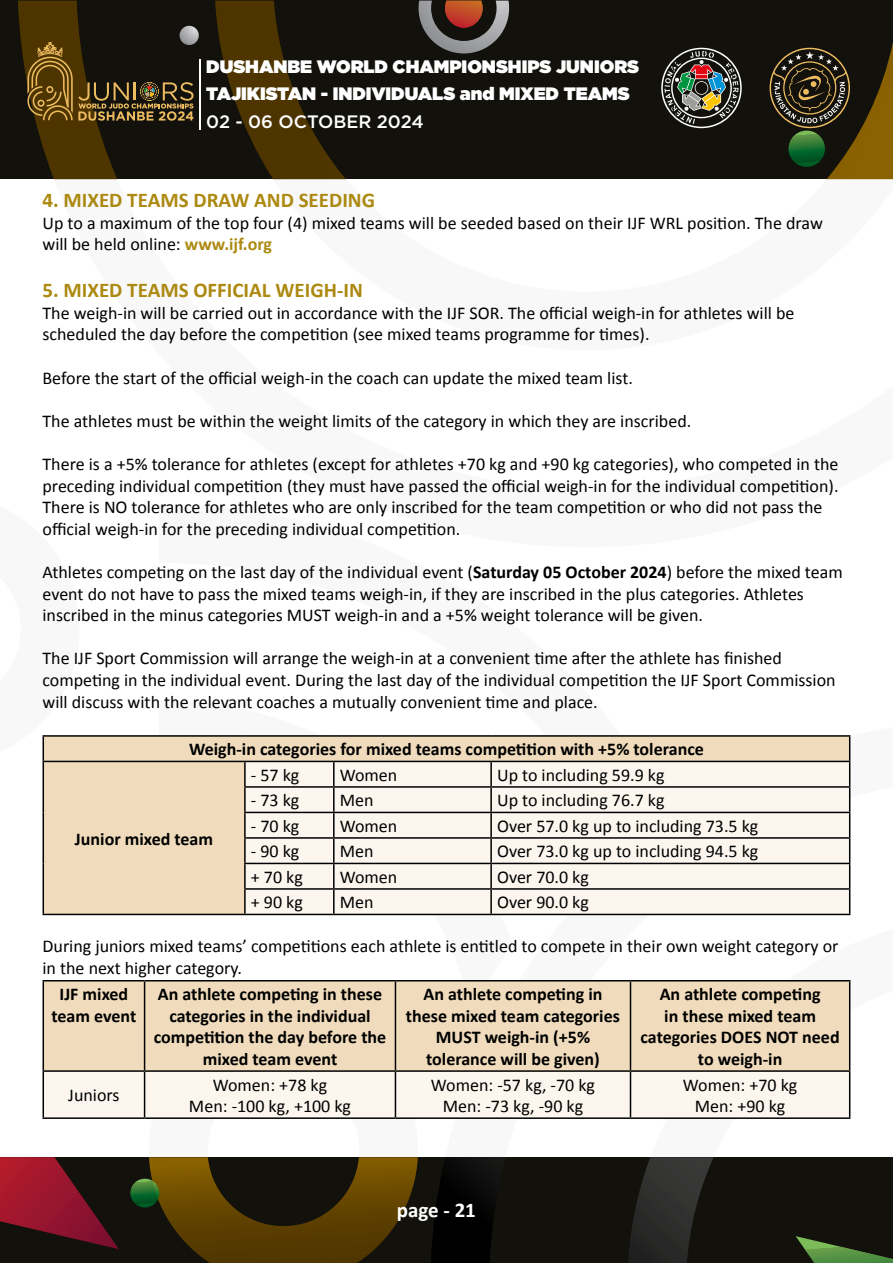
<style>
.page{position:relative;width:893px;height:1263px;background:#fff}
.page>*{position:absolute;margin:0;border:0;box-sizing:border-box;transform-origin:0 0}
.t1{font:700 21px "Calibri";color:#ac8911}
.t2{font:700 21px "Calibri";color:#fff}
.t3{font:18px/21.6px "Calibri";color:#000}
.t4{font:700 18px/21.6px "Calibri";color:#000;text-align:center}
.t5{font:900 18px/27.6px "Gotham";color:#fff}
.t6{font:500 18px "Gotham";color:#fff}
.s1{font-weight:700;color:#ac8911}
.s2{font-weight:700}
</style>
<div class="page">
<svg style="left:42px;top:179px;width:38px;height:940px"></svg>
<div style="left:0;top:1157px;width:893px;height:106px;background:#12110c"></div>
<svg style="left:431px;top:1157px;width:283px;height:106px"></svg>
<svg style="left:0;top:1157px;width:119px;height:92px"></svg>
<svg style="left:130px;top:1157px;width:288px;height:106px"></svg>
<svg style="left:796px;top:1236px;width:97px;height:27px"></svg>
<div style="left:0;top:1px;width:893px;height:178px;background:#12110c"></div>
<svg style="left:18px;top:1px;width:875px;height:178px"></svg>
<hr style="left:200px;top:59px;width:1px;height:71px;background:#fff">
<svg style="left:27px;top:42px;width:167px;height:79px"></svg>
<svg style="left:661px;top:48px;width:81px;height:80px"></svg>
<svg style="left:770px;top:48px;width:80px;height:119px"></svg>
<div style="left:44px;top:737px;width:805px;height:177px;background:#f0dcbc"></div>
<div style="left:246px;top:762px;width:603px;height:152px;background:#fcf6ef"></div>
<hr style="left:43px;top:735px;width:202px;height:2px;background:#000">
<hr style="left:245px;top:735px;width:89px;height:2px;background:#000">
<hr style="left:334px;top:735px;width:157px;height:2px;background:#000">
<hr style="left:491px;top:735px;width:359px;height:2px;background:#000">
<hr style="left:43px;top:761px;width:202px;height:1px;background:#000">
<hr style="left:245px;top:761px;width:89px;height:1px;background:#000">
<hr style="left:244px;top:762px;width:2px;height:24px;background:#000">
<hr style="left:334px;top:761px;width:157px;height:1px;background:#000">
<hr style="left:333px;top:762px;width:2px;height:24px;background:#000">
<hr style="left:491px;top:761px;width:359px;height:1px;background:#000">
<hr style="left:490px;top:762px;width:2px;height:24px;background:#000">
<hr style="left:244px;top:786px;width:90px;height:2px;background:#000">
<hr style="left:244px;top:788px;width:2px;height:24px;background:#000">
<hr style="left:334px;top:786px;width:157px;height:2px;background:#000">
<hr style="left:333px;top:788px;width:2px;height:24px;background:#000">
<hr style="left:491px;top:786px;width:359px;height:2px;background:#000">
<hr style="left:490px;top:788px;width:2px;height:24px;background:#000">
<hr style="left:244px;top:812px;width:90px;height:1px;background:#000">
<hr style="left:244px;top:813px;width:2px;height:24px;background:#000">
<hr style="left:334px;top:812px;width:157px;height:1px;background:#000">
<hr style="left:333px;top:813px;width:2px;height:24px;background:#000">
<hr style="left:491px;top:812px;width:359px;height:1px;background:#000">
<hr style="left:490px;top:813px;width:2px;height:24px;background:#000">
<hr style="left:244px;top:837px;width:90px;height:2px;background:#000">
<hr style="left:244px;top:839px;width:2px;height:24px;background:#000">
<hr style="left:334px;top:837px;width:157px;height:2px;background:#000">
<hr style="left:333px;top:839px;width:2px;height:24px;background:#000">
<hr style="left:491px;top:837px;width:359px;height:2px;background:#000">
<hr style="left:490px;top:839px;width:2px;height:24px;background:#000">
<hr style="left:244px;top:863px;width:90px;height:1px;background:#000">
<hr style="left:244px;top:864px;width:2px;height:24px;background:#000">
<hr style="left:334px;top:863px;width:157px;height:1px;background:#000">
<hr style="left:333px;top:864px;width:2px;height:24px;background:#000">
<hr style="left:491px;top:863px;width:359px;height:1px;background:#000">
<hr style="left:490px;top:864px;width:2px;height:24px;background:#000">
<svg style="left:43px;top:737px;width:1px;height:177px"></svg>
<hr style="left:244px;top:888px;width:90px;height:2px;background:#000">
<hr style="left:244px;top:890px;width:2px;height:24px;background:#000">
<hr style="left:334px;top:888px;width:157px;height:2px;background:#000">
<hr style="left:333px;top:890px;width:2px;height:24px;background:#000">
<hr style="left:491px;top:888px;width:359px;height:2px;background:#000">
<hr style="left:490px;top:890px;width:2px;height:24px;background:#000">
<svg style="left:849px;top:737px;width:1px;height:177px"></svg>
<hr style="left:43px;top:914px;width:202px;height:1px;background:#000">
<hr style="left:245px;top:914px;width:89px;height:1px;background:#000">
<hr style="left:334px;top:914px;width:157px;height:1px;background:#000">
<hr style="left:491px;top:914px;width:359px;height:1px;background:#000">
<div style="left:44px;top:981px;width:805px;height:89px;background:#f0dcbc"></div>
<div style="left:44px;top:1072px;width:805px;height:45px;background:#fcf6ef"></div>
<hr style="left:43px;top:980px;width:102px;height:1px;background:#000">
<hr style="left:43px;top:981px;width:1px;height:89px;background:#000">
<hr style="left:145px;top:980px;width:250px;height:1px;background:#000">
<hr style="left:144px;top:981px;width:1px;height:89px;background:#000">
<hr style="left:395px;top:980px;width:235px;height:1px;background:#000">
<hr style="left:395px;top:981px;width:1px;height:89px;background:#000">
<hr style="left:630px;top:980px;width:220px;height:1px;background:#000">
<hr style="left:630px;top:981px;width:1px;height:89px;background:#000">
<hr style="left:849px;top:981px;width:1px;height:89px;background:#000">
<hr style="left:43px;top:1070px;width:102px;height:2px;background:#000">
<hr style="left:43px;top:1072px;width:1px;height:45px;background:#000">
<hr style="left:145px;top:1070px;width:250px;height:2px;background:#000">
<hr style="left:144px;top:1072px;width:1px;height:45px;background:#000">
<hr style="left:395px;top:1070px;width:235px;height:2px;background:#000">
<hr style="left:395px;top:1072px;width:1px;height:45px;background:#000">
<hr style="left:630px;top:1070px;width:220px;height:2px;background:#000">
<hr style="left:630px;top:1072px;width:1px;height:45px;background:#000">
<hr style="left:849px;top:1072px;width:1px;height:45px;background:#000">
<hr style="left:43px;top:1117px;width:102px;height:2px;background:#000">
<hr style="left:145px;top:1117px;width:250px;height:2px;background:#000">
<hr style="left:395px;top:1117px;width:235px;height:2px;background:#000">
<hr style="left:630px;top:1117px;width:220px;height:2px;background:#000">
<p class="t5" style="left:206px;top:52px;width:434px">DUSHANBE WORLD CHAMPIONSHIPS JUNIORS<br>TAJIKISTAN - INDIVIDUALS and MIXED TEAMS</p>
<p class="t6" style="left:206px;top:110px;width:219px">02 - 06 OCTOBER 2024</p>
<p class="t1" style="left:43px;top:187px;width:334px">4. MIXED TEAMS DRAW AND SEEDING</p>
<p class="t3" style="left:43px;top:212px;width:782px">Up to a maximum of the top four (4) mixed teams will be seeded based on their IJF WRL position. The draw will be held online: <span class="s1">www.ijf.org</span></p>
<p class="t1" style="left:43px;top:277px;width:322px">5. MIXED TEAMS OFFICIAL WEIGH-IN</p>
<p class="t3" style="left:43px;top:302px;width:753px">The weigh-in will be carried out in accordance with the IJF SOR. The official weigh-in for athletes will be scheduled the day before the competition (see mixed teams programme for times).</p>
<p class="t3" style="left:43px;top:367px;width:592px">Before the start of the official weigh-in the coach can update the mixed team list.</p>
<p class="t3" style="left:43px;top:410px;width:650px">The athletes must be within the weight limits of the category in which they are inscribed.</p>
<p class="t3" style="left:43px;top:453px;width:797px">There is a +5% tolerance for athletes (except for athletes +70 kg and +90 kg categories), who competed in the preceding individual competition (they must have passed the official weigh-in for the individual competition).<br>There is NO tolerance for athletes who are only inscribed for the team competition or who did not pass the official weigh-in for the preceding individual competition.</p>
<p class="t3" style="left:43px;top:561px;width:802px">Athletes competing on the last day of the individual event (<span class="s2">Saturday 05 October 2024</span>) before the mixed team event do not have to pass the mixed teams weigh-in, if they are inscribed in the plus categories. Athletes inscribed in the minus categories MUST weigh-in and a +5% weight tolerance will be given.</p>
<p class="t3" style="left:43px;top:648px;width:795px">The IJF Sport Commission will arrange the weigh-in at a convenient time after the athlete has finished competing in the individual event. During the last day of the individual competition the IJF Sport Commission will discuss with the relevant coaches a mutually convenient time and place.</p>
<p class="t4" style="left:189px;top:739px;width:516px">Weigh-in categories for mixed teams competition with +5% tolerance</p>
<p class="t3" style="left:251px;top:764px;width:50px">- 57 kg</p>
<p class="t3" style="left:340px;top:764px;width:59px">Women</p>
<p class="t3" style="left:497px;top:764px;width:169px">Up to including 59.9 kg</p>
<p class="t3" style="left:251px;top:790px;width:50px">- 73 kg</p>
<p class="t3" style="left:340px;top:790px;width:35px">Men</p>
<p class="t3" style="left:497px;top:790px;width:169px">Up to including 76.7 kg</p>
<p class="t3" style="left:251px;top:815px;width:50px">- 70 kg</p>
<p class="t3" style="left:340px;top:815px;width:59px">Women</p>
<p class="t3" style="left:497px;top:815px;width:263px">Over 57.0 kg up to including 73.5 kg</p>
<p class="t3" style="left:251px;top:841px;width:50px">- 90 kg</p>
<p class="t3" style="left:340px;top:841px;width:35px">Men</p>
<p class="t3" style="left:497px;top:841px;width:263px">Over 73.0 kg up to including 94.5 kg</p>
<p class="t3" style="left:251px;top:866px;width:54px">+ 70 kg</p>
<p class="t3" style="left:340px;top:866px;width:59px">Women</p>
<p class="t3" style="left:497px;top:866px;width:93px">Over 70.0 kg</p>
<p class="t3" style="left:251px;top:892px;width:54px">+ 90 kg</p>
<p class="t3" style="left:340px;top:892px;width:35px">Men</p>
<p class="t3" style="left:497px;top:892px;width:93px">Over 90.0 kg</p>
<p class="t3" style="left:43px;top:936px;width:797px">During juniors mixed teams’ competitions each athlete is entitled to compete in their own weight category or in the next higher category.</p>
<p class="t4" style="left:52px;top:983px;width:86px">IJF mixed team event</p>
<p class="t4" style="left:154px;top:983px;width:234px">An athlete competing in these categories in the individual competition the day before the mixed team event</p>
<p class="t4" style="left:406px;top:983px;width:215px">An athlete competing in these mixed team categories<br>MUST weigh-in (+5% tolerance will be given)</p>
<p class="t4" style="left:640px;top:983px;width:201px">An athlete competing<br>in these mixed team categories DOES NOT need to weigh-in</p>
<p class="t3" style="left:68px;top:1085px;width:53px">Juniors</p>
<p class="t3" style="left:189px;top:1074px;width:164px;text-align:center">Women: +78 kg<br>Men: -100 kg, +100 kg</p>
<p class="t3" style="left:431px;top:1074px;width:166px;text-align:center">Women: -57 kg, -70 kg<br>Men: -73 kg, -90 kg</p>
<p class="t3" style="left:683px;top:1074px;width:116px;text-align:center">Women: +70 kg<br>Men: +90 kg</p>
<p class="t4" style="left:75px;top:828px;width:140px">Junior mixed team</p>
<p class="t2" style="left:397px;top:1197px;width:81px">page - 21</p>
</div>
